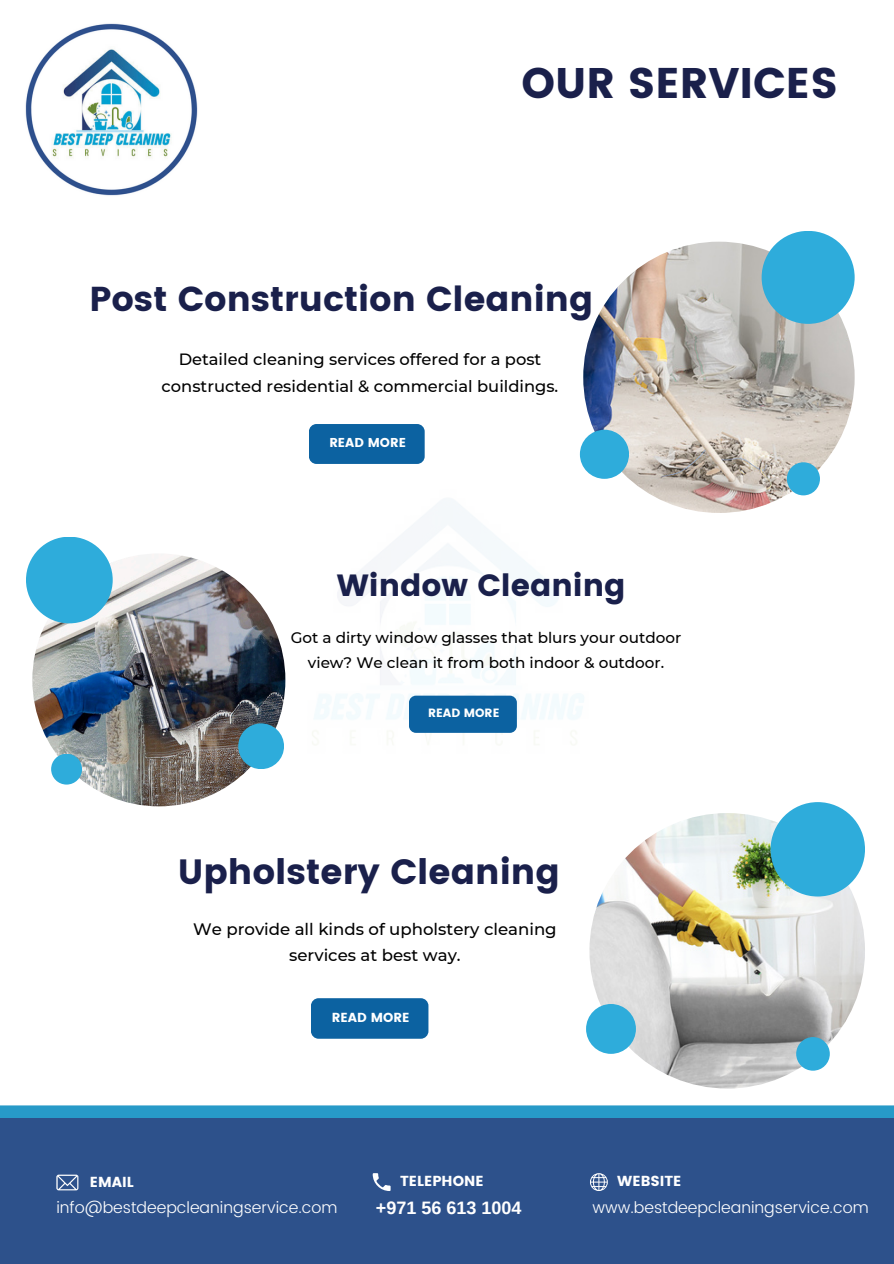
<style>
.page{position:relative;width:894px;height:1264px;background:#fff}
.page>*{position:absolute;margin:0;border:0;box-sizing:border-box;transform-origin:0 0}
.t1{font:42.75px "Poppins";color:#1a204b}
.t2{font:35.1px "Poppins";color:#1a204b}
.t3{font:34.5px "Poppins";color:#1a204b}
.t4{font:30.6px "Poppins";color:#1a204b}
.t5{font:700 18px "Arimo";color:#fff}
.t6{font:500 16.5px/26.7px "Montserrat";color:#000;text-align:center}
.t7{font:500 16.35px/26.4px "Montserrat";color:#000;text-align:center}
.t8{font:300 15.9px "Poppins";color:#fff}
.t9{font:500 15.15px/24.6px "Montserrat";color:#000;text-align:center}
.t10{font:14.55px "Poppins";color:#fff}
.t11{font:13.05px "Poppins";color:#fff}
.t12{font:12.9px "Poppins";color:#fff}
.t13{font:12px "Poppins";color:#fff}
</style>
<div class="page">
<img style="left:312px;top:478px;width:287px;height:267px">
<img style="left:583px;top:242px;width:271px;height:271px;border-radius:50%">
<div style="left:786px;top:462px;width:33px;height:33px;background:#2eacdb;border-radius:50%"></div>
<div style="left:761px;top:231px;width:93px;height:93px;background:#2eacdb;border-radius:50%"></div>
<div style="left:579px;top:430px;width:50px;height:49px;background:#2eacdb;border-radius:50%"></div>
<div style="left:309px;top:424px;width:115px;height:40px;background:#0c62a1;border-radius:8px"></div>
<img style="left:32px;top:553px;width:253px;height:253px;border-radius:50%">
<div style="left:51px;top:753px;width:31px;height:31px;background:#2eacdb;border-radius:50%"></div>
<div style="left:26px;top:536px;width:87px;height:87px;background:#2eacdb;border-radius:50%"></div>
<div style="left:238px;top:723px;width:46px;height:46px;background:#2eacdb;border-radius:50%"></div>
<div style="left:409px;top:695px;width:107px;height:38px;background:#0c62a1;border-radius:7px"></div>
<img style="left:589px;top:813px;width:275px;height:275px;border-radius:50%">
<div style="left:796px;top:1037px;width:33px;height:33px;background:#2eacdb;border-radius:50%"></div>
<div style="left:770px;top:802px;width:94px;height:94px;background:#2eacdb;border-radius:50%"></div>
<div style="left:586px;top:1003px;width:49px;height:50px;background:#2eacdb;border-radius:50%"></div>
<div style="left:311px;top:998px;width:117px;height:40px;background:#0c62a1;border-radius:8px"></div>
<img style="left:23px;top:20px;width:177px;height:178px;border-radius:50%">
<div style="left:0;top:1105px;width:893px;height:158px;background:#279ac8"></div>
<div style="left:0;top:1117px;width:893px;height:146px;background:#2d518b"></div>
<svg style="left:372px;top:1173px;width:18px;height:17px"></svg>
<svg style="left:56px;top:1174px;width:22px;height:16px"></svg>
<svg style="left:590px;top:1173px;width:17px;height:17px"></svg>
<h4 class="t1" style="left:521px;top:58px;width:318px">OUR SERVICES</h4>
<p class="t3" style="left:89px;top:279px;width:505px">Post Construction Cleaning</p>
<p class="t7" style="left:162px;top:346px;width:398px">Detailed cleaning services offered for a post constructed residential &amp; commercial buildings.</p>
<p class="t12" style="left:329px;top:435px;width:78px">READ MORE</p>
<p class="t4" style="left:337px;top:567px;width:290px">Window Cleaning</p>
<h3 class="t9" style="left:291px;top:625px;width:392px">Got a dirty window glasses that blurs your outdoor view? We clean it from both indoor &amp; outdoor.</h3>
<h6 class="t13" style="left:428px;top:706px;width:73px">READ MORE</h6>
<h4 class="t2" style="left:178px;top:851px;width:383px">Upholstery Cleaning</h4>
<p class="t6" style="left:193px;top:915px;width:365px">We provide all kinds of upholstery cleaning services at best way.</p>
<h2 class="t11" style="left:331px;top:1009px;width:79px">READ MORE</h2>
<p class="t10" style="left:90px;top:1173px;width:45px">EMAIL</p>
<p class="t10" style="left:400px;top:1172px;width:85px">TELEPHONE</p>
<p class="t8" style="left:56px;top:1197px;width:282px">info@bestdeepcleaningservice.com</p>
<h5 class="t5" style="left:376px;top:1198px;width:147px">+971 56 613 1004</h5>
<h5 class="t10" style="left:617px;top:1172px;width:66px">WEBSITE</h5>
<p class="t8" style="left:592px;top:1197px;width:277px">www.bestdeepcleaningservice.com</p>
</div>
